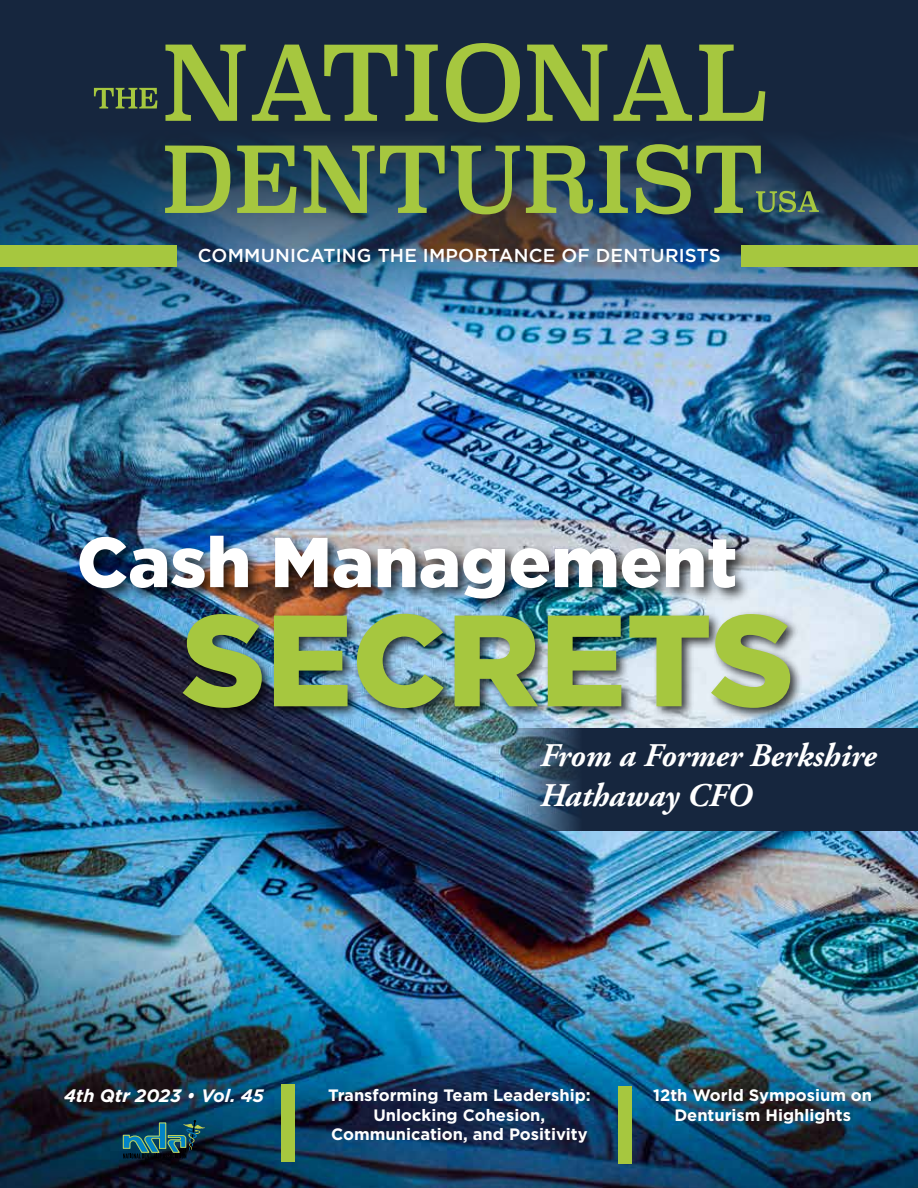
<style>
.page{position:relative;width:918px;height:1188px;background:#fff}
.page>*{position:absolute;margin:0;border:0;box-sizing:border-box;transform-origin:0 0}
.t1{font:900 129.6px "Gotham";color:#a6c73f}
.t2{font:900 70.5px "Gotham";color:#fff}
.t3{font:italic 700 33px/39.6px "Adobe Garamond Pro";color:#fff}
.t4{font:500 18.75px "Gotham";letter-spacing:.01em;color:#fff}
.t5{font:italic 700 18px "Gotham";color:#fff}
.t6{font:700 16.5px/19.8px "Gotham";color:#fff;text-align:center}
</style>
<div class="page">
<img style="left:0;top:395px;width:918px;height:793px">
<img style="left:0;top:0;width:918px;height:395px">
<svg style="left:94px;top:88px;width:63px;height:20px"></svg>
<svg style="left:165px;top:43px;width:600px;height:79px;background:#4c623e"></svg>
<svg style="left:165px;top:144px;width:654px;height:70px;background:#516d4b"></svg>
<div style="left:0;top:245px;width:177px;height:21px;background:#a6c73f"></div>
<div style="left:741px;top:245px;width:177px;height:21px;background:#a6c73f"></div>
<svg style="left:123px;top:1120px;width:82px;height:39px;background:#1b4d5c"></svg>
<div style="left:282px;top:1084px;width:13px;height:78px;background:#a6c73f"></div>
<div style="left:618px;top:1086px;width:14px;height:78px;background:#a6c73f"></div>
<div style="left:75px;top:531px;width:676px;height:83px;background:#000;opacity:.75"></div>
<div style="left:180px;top:610px;width:623px;height:111px;background:#000;opacity:.75"></div>
<svg style="left:481px;top:729px;width:437px;height:102px;background:#20344d"></svg>
<p class="t4" style="left:198px;top:243px;width:524px">COMMUNICATING THE IMPORTANCE OF DENTURISTS</p>
<h2 class="t2" style="left:77px;top:514px;width:662px">Cash Management</h2>
<h1 class="t1" style="left:181px;top:571px;width:614px">SECRETS</h1>
<h3 class="t3" style="left:540px;top:737px;width:338px">From a Former Berkshire<br>Hathaway CFO</h3>
<p class="t5" style="left:64px;top:1084px;width:201px">4th Qtr 2023 • Vol. 45</p>
<p class="t6" style="left:328px;top:1085px;width:264px">Transforming Team Leadership:<br>Unlocking Cohesion,<br>Communication, and Positivity</p>
<p class="t6" style="left:653px;top:1085px;width:221px">12th World Symposium on<br>Denturism Highlights</p>
</div>
